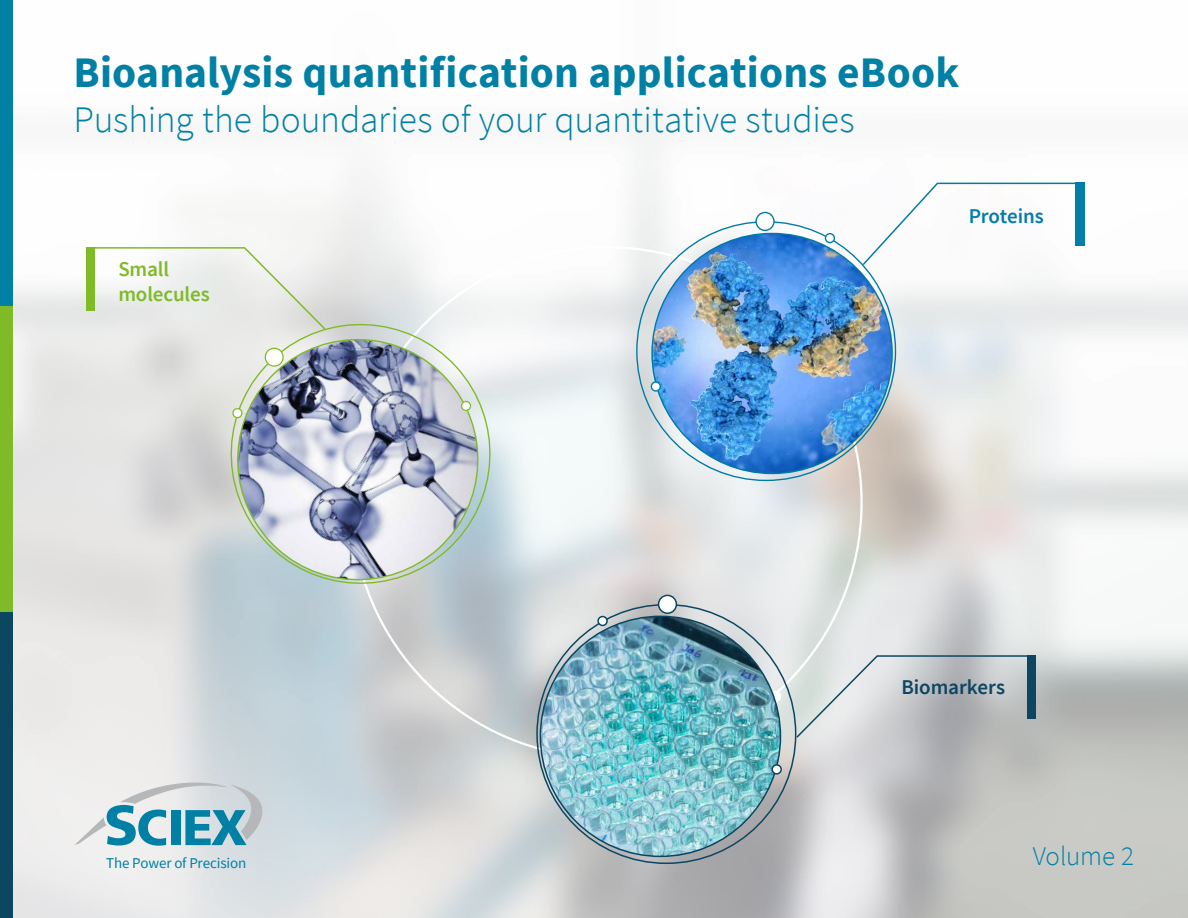
<style>
.page{position:relative;width:1188px;height:918px;background:#fff}
.page>*{position:absolute;margin:0;border:0;box-sizing:border-box;transform-origin:0 0}
.t1{font:700 43.5px "Source Sans Pro";letter-spacing:.005em;color:#0080a4}
.t2{font:300 37.5px "Source Sans Pro";letter-spacing:-.005em;color:#0080a4}
.t3{font:300 27px "Source Sans Pro";letter-spacing:-.01em;color:#0080a4}
.t4{font:600 21px/25.5px "Source Sans Pro";letter-spacing:-.01em;color:#7fba27}
.t5{font:600 21px "Source Sans Pro";letter-spacing:-.005em;color:#0c4661}
.t6{font:600 21px "Source Sans Pro";letter-spacing:-.01em;color:#047da8}
.t7{font:15px "Source Sans Pro";letter-spacing:-.01em;color:#0080a4}
</style>
<div class="page">
<img style="left:13px;top:115px;width:1175px;height:803px">
<div style="left:0;top:306px;width:13px;height:306px;background:#7fba27"></div>
<div style="left:0;top:612px;width:13px;height:306px;background:#0c4661"></div>
<div style="left:0;top:0;width:13px;height:306px;background:#0080a4"></div>
<svg style="left:74px;top:780px;width:208px;height:66px;background:#afccd5"></svg>
<svg style="left:770px;top:691px;width:11px;height:11px"></svg>
<svg style="left:795px;top:655px;width:242px;height:84px;background:#c1c6c9"></svg>
<svg style="left:861px;top:182px;width:225px;height:85px"></svg>
<svg style="left:84px;top:246px;width:243px;height:85px"></svg>
<img style="left:540px;top:616px;width:240px;height:240px;border-radius:50%">
<img style="left:549px;top:677px;width:7px;height:16px">
<div style="left:659px;top:595px;width:17px;height:18px;background:#fff;border-radius:50%"></div>
<div style="left:658px;top:595px;width:19px;height:19px;border:2px solid #0c4661;border-radius:50%"></div>
<div style="left:598px;top:617px;width:9px;height:8px;background:#fff;border-radius:50%"></div>
<div style="left:597px;top:616px;width:11px;height:10px;border:2px solid #0c4661;border-radius:50%"></div>
<div style="left:772px;top:765px;width:9px;height:9px;background:#fff;border-radius:50%"></div>
<div style="left:771px;top:764px;width:11px;height:11px;border:2px solid #0c4661;border-radius:50%"></div>
<svg style="left:217px;top:310px;width:287px;height:288px;background:#d6ddde"></svg>
<svg style="left:224px;top:326px;width:267px;height:267px;background:#b8c0ca"></svg>
<svg style="left:263px;top:346px;width:21px;height:23px"></svg>
<svg style="left:231px;top:407px;width:11px;height:13px"></svg>
<svg style="left:459px;top:399px;width:12px;height:13px"></svg>
<img style="left:651px;top:233px;width:243px;height:240px">
<div style="left:756px;top:212px;width:18px;height:18px;background:#fff;border-radius:50%"></div>
<div style="left:755px;top:212px;width:20px;height:19px;border:1px solid #007ba6;border-radius:50%"></div>
<div style="left:825px;top:234px;width:9px;height:9px;background:#fff;border-radius:50%"></div>
<div style="left:825px;top:233px;width:10px;height:10px;border:1px solid #007ba6;border-radius:50%"></div>
<svg style="left:651px;top:382px;width:9px;height:9px"></svg>
<div style="left:651px;top:381px;width:10px;height:11px;border:1px solid #007ba6;border-radius:50%"></div>
<p class="t1" style="left:73px;top:43px;width:887px">Bioanalysis quantification applications eBook</p>
<p class="t2" style="left:73px;top:96px;width:783px">Pushing the boundaries of your quantitative studies</p>
<p class="t4" style="left:118px;top:257px;width:93px">Small molecules</p>
<p class="t6" style="left:969px;top:202px;width:77px">Proteins</p>
<p class="t7" style="left:106px;top:854px;width:142px">The Power of Precision</p>
<p class="t5" style="left:901px;top:674px;width:105px">Biomarkers</p>
<p class="t3" style="left:1033px;top:839px;width:103px">Volume 2</p>
</div>
